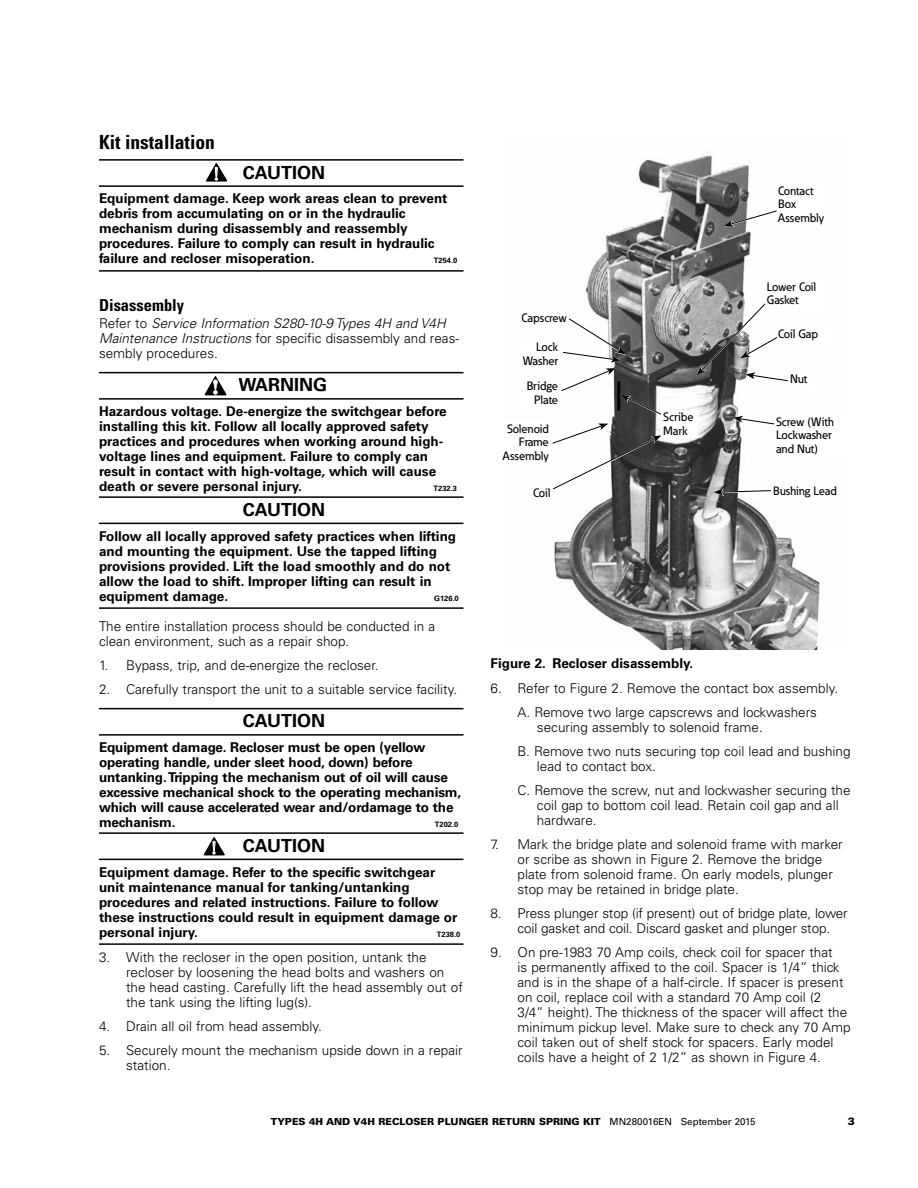
<style>
.page{position:relative;width:918px;height:1188px;background:#fff}
.page>*{position:absolute;margin:0;border:0;box-sizing:border-box;transform-origin:0 0}
.t1{font:700 condensed 19.5px "Univers LT Std";color:#000}
.t2{font:700 18px "Univers LT Std";letter-spacing:.02em;color:#000}
.t3{font:700 17.4px "Arrus BT";color:#fff}
.t4{font:700 17.1px "Arrus BT";color:#fff}
.t5{font:700 condensed 16.5px "Univers LT Std";color:#000}
.t6{font:300 13.5px/15px "Univers LT Std";color:#000}
.t7{font:700 13.5px/15px "Univers LT Std";color:#000}
.t8{font:italic 300 13.5px/15px "Univers LT Std";color:#000}
.t9{font:500 12px/13.5px "Eaton";color:#000}
.t10{font:500 12px/13.5px "Eaton";letter-spacing:-.02em;color:#000}
.t11{font:900 10.5px "Univers LT Std";color:#000}
.t12{font:900 9.75px "Univers LT Std";color:#000}
.t13{font:700 7.5px "Univers LT Std";color:#000}
.s1{font-style:normal}
.s2{font-weight:400}
</style>
<div class="page">
<hr style="left:99px;top:372px;width:365px;height:1px;background:#000">
<hr style="left:99px;top:398px;width:365px;height:2px;background:#000">
<hr style="left:99px;top:496px;width:365px;height:2px;background:#000">
<hr style="left:99px;top:523px;width:365px;height:1px;background:#000">
<hr style="left:99px;top:607px;width:365px;height:2px;background:#000">
<hr style="left:99px;top:708px;width:365px;height:1px;background:#000">
<hr style="left:99px;top:734px;width:365px;height:2px;background:#000">
<hr style="left:99px;top:832px;width:365px;height:2px;background:#000">
<hr style="left:99px;top:859px;width:365px;height:1px;background:#000">
<hr style="left:99px;top:943px;width:365px;height:2px;background:#000">
<svg style="left:204px;top:376px;width:23px;height:20px"></svg>
<svg style="left:204px;top:837px;width:21px;height:19px"></svg>
<hr style="left:99px;top:159px;width:365px;height:2px;background:#000">
<hr style="left:99px;top:185px;width:365px;height:2px;background:#000">
<hr style="left:99px;top:270px;width:365px;height:2px;background:#000">
<svg style="left:206px;top:163px;width:21px;height:19px"></svg>
<img style="left:554px;top:155px;width:266px;height:495px">
<div style="left:777px;top:184px;width:51px;height:41px;background:#fff"></div>
<div style="left:520px;top:311px;width:51px;height:15px;background:#fff"></div>
<svg style="left:724px;top:209px;width:54px;height:18px"></svg>
<svg style="left:552px;top:424px;width:110px;height:68px"></svg>
<svg style="left:560px;top:317px;width:103px;height:100px"></svg>
<svg style="left:696px;top:300px;width:93px;height:93px"></svg>
<svg style="left:733px;top:416px;width:42px;height:10px"></svg>
<svg style="left:714px;top:488px;width:58px;height:8px"></svg>
<hr style="left:617px;top:381px;width:3px;height:30px;background:#000">
<div style="left:517px;top:340px;width:43px;height:27px;background:#fff"></div>
<div style="left:517px;top:379px;width:43px;height:27px;background:#fff"></div>
<div style="left:765px;top:280px;width:63px;height:29px;background:#fff"></div>
<div style="left:777px;top:327px;width:53px;height:15px;background:#fff"></div>
<div style="left:789px;top:373px;width:25px;height:16px;background:#fff"></div>
<div style="left:775px;top:415px;width:66px;height:41px;background:#fff"></div>
<div style="left:772px;top:485px;width:68px;height:15px;background:#fff"></div>
<div style="left:662px;top:411px;width:36px;height:26px;background:#fff"></div>
<h1 class="t1" style="left:99px;top:130px;width:117px">Kit installation</h1>
<h2 class="t2" style="left:243px;top:162px;width:13px">CAUTIO</h2>
<h2 class="t2" style="left:311px;top:162px;width:16px">N</h2>
<p class="t7" style="left:99px;top:191px;width:350px">Equipment damage. Keep work areas clean to prevent debris from accumulating on or in the hydraulic mechanism during disassembly and reassembly procedures. Failure to comply can result in hydraulic failure and recloser misoperation.</p>
<p class="t3" style="left:214px;top:163px;width:7px">!</p>
<p class="t13" style="left:434px;top:256px;width:25px">T254.0</p>
<p class="t5" style="left:99px;top:295px;width:87px">Disassembly</p>
<p class="t8" style="left:99px;top:316px;width:362px"><span class="s1">Refer to</span> Service Information S280-10-9 Types 4H and V4H<br>Maintenance Instructions <span class="s1">for specific disassembly and reas&shy;sembly procedures.</span></p>
<h2 class="t2" style="left:239px;top:374px;width:90px">warning</h2>
<p class="t7" style="left:99px;top:404px;width:349px">Hazardous voltage. De-energize the switchgear before installing this kit. Follow all locally approved safety practices and procedures when working around high&shy;voltage lines and equipment. Failure to comply can result in contact with high-voltage, which will cause death or severe personal injury.</p>
<p class="t13" style="left:434px;top:484px;width:25px">T232.3</p>
<h2 class="t2" style="left:243px;top:499px;width:13px">CAUTIO</h2>
<h2 class="t2" style="left:311px;top:499px;width:16px">N</h2>
<p class="t7" style="left:99px;top:528px;width:359px">Follow all locally approved safety practices when lifting and mounting the equipment. Use the tapped lifting provisions provided. Lift the load smoothly and do not allow the load to shift. Improper lifting can result in equipment damage.</p>
<p class="t13" style="left:434px;top:594px;width:26px">G126.0</p>
<p class="t6" style="left:99px;top:618px;width:338px">The entire installation process should be conducted in a clean environment, such as a repair shop.</p>
<p class="t6" style="left:99px;top:657px;width:281px">1. Bypass, trip, and de-energize the recloser.</p>
<p class="t6" style="left:99px;top:681px;width:360px">2. Carefully transport the unit to a suitable service facility.</p>
<h2 class="t2" style="left:243px;top:710px;width:13px">CAUTIO</h2>
<h2 class="t2" style="left:311px;top:710px;width:16px">N</h2>
<p class="t7" style="left:99px;top:740px;width:364px">Equipment damage. Recloser must be open (yellow operating handle, under sleet hood, down) before untanking. Tripping the mechanism out of oil will cause excessive mechanical shock to the operating mechanism, which will cause accelerated wear and/ordamage to the mechanism.</p>
<p class="t13" style="left:435px;top:820px;width:25px">T202.0</p>
<h2 class="t2" style="left:243px;top:835px;width:13px">CAUTIO</h2>
<h2 class="t2" style="left:311px;top:835px;width:16px">N</h2>
<p class="t7" style="left:99px;top:864px;width:360px">Equipment damage. Refer to the specific switchgear unit maintenance manual for tanking/untanking procedures and related instructions. Failure to follow these instructions could result in equipment damage or personal injury.</p>
<p class="t4" style="left:211px;top:837px;width:7px">!</p>
<p class="t13" style="left:437px;top:930px;width:25px">T238.0</p>
<p class="t6" style="left:126px;top:950px;width:338px;text-indent:-27px">3. With the recloser in the open position, untank the recloser by loosening the head bolts and washers on the head casting. Carefully lift the head assembly out of the tank using the lifting lug(s).</p>
<p class="t6" style="left:99px;top:1019px;width:224px">4. Drain all oil from head assembly.</p>
<p class="t6" style="left:126px;top:1043px;width:338px;text-indent:-27px">5. Securely mount the mechanism upside down in a repair station.</p>
<p class="t9" style="left:521px;top:311px;width:47px">Capscrew</p>
<p class="t9" style="left:523px;top:340px;width:37px;text-align:right">Lock<br>Washer</p>
<p class="t9" style="left:527px;top:379px;width:33px;text-align:right">Bridge<br>Plate</p>
<p class="t9" style="left:503px;top:421px;width:48px;text-align:right">Solenoid<br>Frame<br>Assembly</p>
<p class="t9" style="left:533px;top:486px;width:19px">Coil</p>
<p class="t9" style="left:663px;top:410px;width:32px">Scribe<br>Mark</p>
<p class="t7" style="left:490px;top:656px;width:204px">Figure 2. Recloser disassembly.</p>
<p class="t9" style="left:778px;top:184px;width:48px">Contact<br>Box<br>Assembly</p>
<p class="t10" style="left:767px;top:280px;width:51px">Lower Coil<br>Gasket</p>
<p class="t9" style="left:778px;top:327px;width:41px">Coil Gap</p>
<p class="t9" style="left:790px;top:372px;width:19px">Nut</p>
<p class="t9" style="left:776px;top:415px;width:59px">Screw (With<br>Lockwasher and Nut)</p>
<p class="t9" style="left:773px;top:484px;width:65px">Bushing Lead</p>
<p class="t6" style="left:490px;top:676px;width:349px;line-height:24px;text-align:center">6. Refer to Figure 2. Remove the contact box assembly.<br>A. Remove two large capscrews and lockwashers</p>
<p class="t6" style="left:518px;top:715px;width:335px;line-height:24px;text-indent:19px">securing assembly to solenoid frame.<br>B. Remove two nuts securing top coil lead and bushing</p>
<p class="t6" style="left:518px;top:754px;width:335px;line-height:24px;text-indent:19px">lead to contact box.<br>C. Remove the screw, nut and lockwasher securing the</p>
<p class="t6" style="left:537px;top:798px;width:303px">coil gap to bottom coil lead. Retain coil gap and all hardware.</p>
<p class="t6" style="left:518px;top:837px;width:327px;text-indent:-27px">7. Mark the bridge plate and solenoid frame with marker or scribe as shown in Figure 2. Remove the bridge plate from solenoid frame. On early models, plunger stop may be retained in bridge plate.</p>
<p class="t6" style="left:518px;top:906px;width:332px;text-indent:-27px">8. Press plunger stop (if present) out of bridge plate, lower coil gasket and coil. Discard gasket and plunger stop.</p>
<p class="t6" style="left:518px;top:945px;width:335px;text-indent:-27px">9. On pre-1983 70 Amp coils, check coil for spacer that<br>is permanently affixed to the coil. Spacer is 1/4” thick and is in the shape of a half-circle. If spacer is present on coil, replace coil with a standard 70 Amp coil (2<br>3/4” height). The thickness of the spacer will affect the minimum pickup level. Make sure to check any 70 Amp coil taken out of shelf stock for spacers. Early model coils have a height of 2 1/2” as shown in Figure 4.</p>
<p class="t12" style="left:271px;top:1115px;width:486px">TYPES 4H AND V4H RECLOSER PLUNGER RETURN SPRING KIT <span class="s2">MN280016EN September 2015</span></p>
<p class="t11" style="left:848px;top:1115px;width:9px">3</p>
</div>
